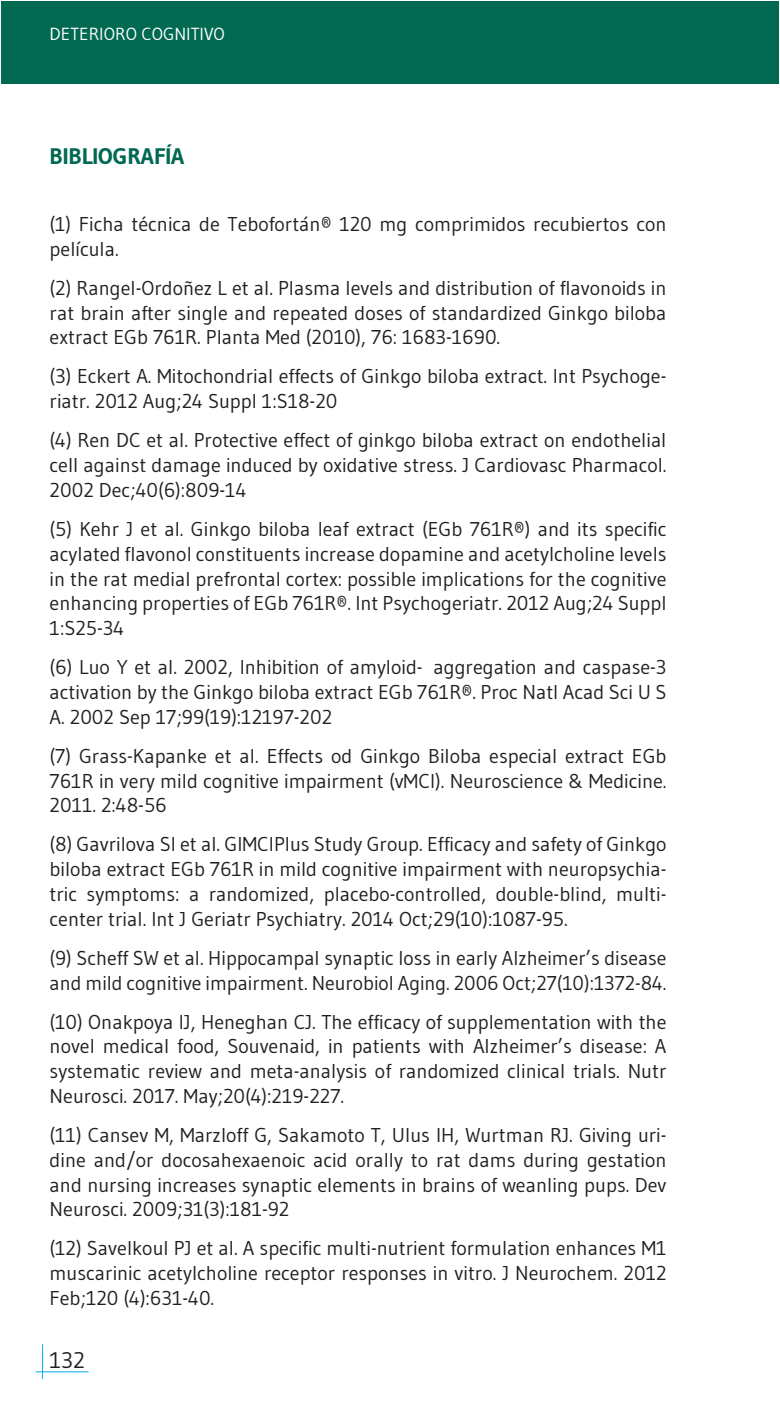
<style>
.page{position:relative;width:780px;height:1418px;background:#fff}
.page>*{position:absolute;margin:0;border:0;box-sizing:border-box;transform-origin:0 0}
.t1{font:700 22.5px "Gudea";color:#016951}
.t2{font:22.5px "Gudea";color:#231f20}
.t3{font:20px/24.8px "Gudea";color:#231f20;text-align:justify}
.t4{font:17.5px "Gudea";color:#fff}
</style>
<div class="page">
<hr style="left:42px;top:1344px;width:1px;height:34px;background:#00aeef">
<hr style="left:35px;top:1371px;width:54px;height:1px;background:#00aeef">
<div style="left:1px;top:1px;width:777px;height:83px;background:#016951"></div>
<p class="t4" style="left:50px;top:23px;width:177px">DETERIORO COGNITIVO</p>
<p class="t1" style="left:50px;top:142px;width:136px">BIBLIOGRAFÍA</p>
<p class="t3" style="left:50px;top:211px;width:618px">(1) Ficha técnica de Tebofortán® 120 mg comprimidos recubiertos con película.</p>
<p class="t3" style="left:50px;top:275px;width:618px">(2) Rangel-Ordoñez L et al. Plasma levels and distribution of flavonoids in rat brain after single and repeated doses of standardized Ginkgo biloba extract EGb 761R. Planta Med (2010), 76: 1683-1690.</p>
<p class="t3" style="left:50px;top:364px;width:618px">(3) Eckert A. Mitochondrial effects of Ginkgo biloba extract. Int Psychoge&shy;riatr. 2012 Aug;24 Suppl 1:S18-20</p>
<p class="t3" style="left:50px;top:427px;width:618px">(4) Ren DC et al. Protective effect of ginkgo biloba extract on endothelial cell against damage induced by oxidative stress. J Cardiovasc Pharmacol.<br>2002 Dec;40(6):809-14</p>
<p class="t3" style="left:50px;top:516px;width:618px">(5) Kehr J et al. Ginkgo biloba leaf extract (EGb 761R®) and its specific acylated flavonol constituents increase dopamine and acetylcholine levels in the rat medial prefrontal cortex: possible implications for the cognitive enhancing properties of EGb 761R®. Int Psychogeriatr. 2012 Aug;24 Suppl 1:S25-34</p>
<p class="t3" style="left:50px;top:654px;width:618px">(6) Luo Y et al. 2002, Inhibition of amyloid- aggregation and caspase-3 activation by the Ginkgo biloba extract EGb 761R®. Proc Natl Acad Sci U S A. 2002 Sep 17;99(19):12197-202</p>
<p class="t3" style="left:50px;top:743px;width:618px">(7) Grass-Kapanke et al. Effects od Ginkgo Biloba especial extract EGb 761R in very mild cognitive impairment (vMCI). Neuroscience &amp; Medicine.<br>2011. 2:48-56</p>
<p class="t3" style="left:50px;top:831px;width:618px">(8) Gavrilova SI et al. GIMCIPlus Study Group. Efficacy and safety of Ginkgo biloba extract EGb 761R in mild cognitive impairment with neuropsychia&shy;tric symptoms: a randomized, placebo-controlled, double-blind, multi&shy;center trial. Int J Geriatr Psychiatry. 2014 Oct;29(10):1087-95.</p>
<p class="t3" style="left:50px;top:945px;width:618px">(9) Scheff SW et al. Hippocampal synaptic loss in early Alzheimer’s disease and mild cognitive impairment. Neurobiol Aging. 2006 Oct;27(10):1372-84.</p>
<p class="t3" style="left:50px;top:1008px;width:618px">(10) Onakpoya IJ, Heneghan CJ. The efficacy of supplementation with the novel medical food, Souvenaid, in patients with Alzheimer’s disease: A systematic review and meta-analysis of randomized clinical trials. Nutr Neurosci. 2017. May;20(4):219-227.</p>
<p class="t3" style="left:50px;top:1122px;width:618px">(11) Cansev M, Marzloff G, Sakamoto T, Ulus IH, Wurtman RJ. Giving uri&shy;dine and/or docosahexaenoic acid orally to rat dams during gestation and nursing increases synaptic elements in brains of weanling pups. Dev Neurosci. 2009;31(3):181-92</p>
<p class="t3" style="left:50px;top:1235px;width:618px">(12) Savelkoul PJ et al. A specific multi-nutrient formulation enhances M1 muscarinic acetylcholine receptor responses in vitro. J Neurochem. 2012<br>Feb;120 (4):631-40.</p>
<p class="t2" style="left:50px;top:1345px;width:37px">132</p>
</div>
